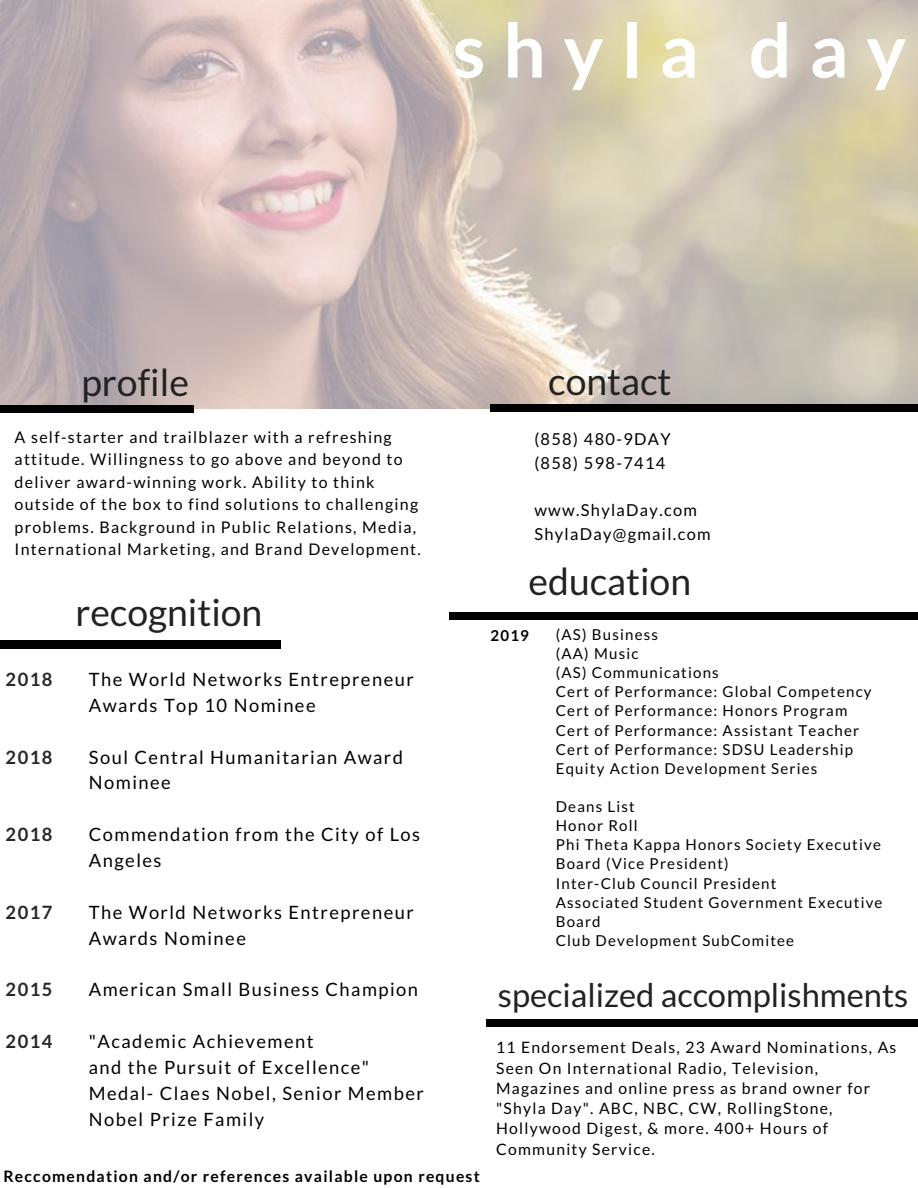
<style>
.page{position:relative;width:918px;height:1188px;background:#fff}
.page>*{position:absolute;margin:0;border:0;box-sizing:border-box;transform-origin:0 0}
.t1{font:700 74.7px "Lato";letter-spacing:.24em;color:#fff}
.t2{font:37.35px "Lato";color:#222}
.t3{font:32.7px "Lato";color:#222}
.t4{font:18.3px/25.8px "Lato";letter-spacing:.08em;color:#000}
.t5{font:700 18.3px "Lato";letter-spacing:.08em;color:#272727}
.t6{font:16.5px/23.7px "Lato";letter-spacing:.08em;color:#000}
.t7{font:16.05px/22.5px "Lato";letter-spacing:.08em;color:#000}
.t8{font:15.75px/20.2px "Lato";letter-spacing:.08em;color:#000}
.t9{font:700 15.75px "Lato";letter-spacing:.08em;color:#000}
.t10{font:15px/19.2px "Lato";letter-spacing:.08em;color:#000}
.t11{font:700 15px "Lato";color:#000}
</style>
<div class="page">
<img style="left:0;top:0;width:918px;height:408px">
<div style="left:148px;top:405px;width:46px;height:8px;background:#000"></div>
<div style="left:0;top:405px;width:150px;height:8px;background:#000"></div>
<div style="left:486px;top:1019px;width:46px;height:8px;background:#000"></div>
<div style="left:872px;top:1019px;width:46px;height:8px;background:#000"></div>
<div style="left:531px;top:1019px;width:317px;height:8px;background:#000"></div>
<div style="left:847px;top:1019px;width:26px;height:8px;background:#000"></div>
<div style="left:490px;top:404px;width:46px;height:8px;background:#000"></div>
<div style="left:892px;top:404px;width:26px;height:8px;background:#000"></div>
<div style="left:534px;top:404px;width:317px;height:8px;background:#000"></div>
<div style="left:850px;top:404px;width:43px;height:8px;background:#000"></div>
<div style="left:449px;top:612px;width:46px;height:8px;background:#000"></div>
<div style="left:911px;top:612px;width:7px;height:8px;background:#000"></div>
<div style="left:494px;top:612px;width:317px;height:8px;background:#000"></div>
<div style="left:810px;top:612px;width:103px;height:8px;background:#000"></div>
<div style="left:0;top:640px;width:50px;height:9px;background:#000"></div>
<div style="left:231px;top:640px;width:50px;height:9px;background:#000"></div>
<div style="left:48px;top:640px;width:185px;height:9px;background:#000"></div>
<h1 class="t1" style="left:453px;top:4px;width:455px">shyla day</h1>
<h2 class="t2" style="left:81px;top:359px;width:109px">profile</h2>
<h2 class="t2" style="left:548px;top:358px;width:125px">contact</h2>
<p class="t7" style="left:15px;top:425px;width:408px">A self-starter and trailblazer with a refreshing attitude. Willingness to go above and beyond to deliver award-winning work. Ability to think outside of the box to find solutions to challenging problems. Background in Public Relations, Media, International Marketing, and Brand Development.</p>
<p class="t5" style="left:6px;top:668px;width:48px">2018</p>
<p class="t5" style="left:6px;top:745px;width:48px">2018</p>
<p class="t5" style="left:6px;top:823px;width:48px">2018</p>
<p class="t5" style="left:6px;top:901px;width:48px">2017</p>
<p class="t5" style="left:6px;top:978px;width:48px">2015</p>
<p class="t5" style="left:6px;top:1030px;width:48px">2014</p>
<h2 class="t2" style="left:75px;top:589px;width:189px">recognition</h2>
<p class="t4" style="left:89px;top:666px;width:326px">The World Networks Entrepreneur<br>Awards Top 10 Nominee</p>
<p class="t4" style="left:89px;top:744px;width:316px">Soul Central Humanitarian Award<br>Nominee</p>
<p class="t4" style="left:89px;top:821px;width:333px">Commendation from the City of Los<br>Angeles</p>
<p class="t4" style="left:89px;top:899px;width:326px">The World Networks Entrepreneur<br>Awards Nominee</p>
<p class="t4" style="left:89px;top:976px;width:331px">American Small Business Champion</p>
<p class="t4" style="left:89px;top:1028px;width:337px">"Academic Achievement<br>and the Pursuit of Excellence"<br>Medal- Claes Nobel, Senior Member<br>Nobel Prize Family</p>
<p class="t9" style="left:3px;top:1166px;width:478px">Reccomendation and/or references available upon request</p>
<p class="t6" style="left:534px;top:427px;width:138px">(858) 480-9DAY (858) 598-7414</p>
<p class="t6" style="left:534px;top:498px;width:178px">www.ShylaDay.com<br>ShylaDay@gmail.com</p>
<h2 class="t2" style="left:529px;top:558px;width:164px">education</h2>
<p class="t11" style="left:490px;top:626px;width:40px">2019</p>
<p class="t10" style="left:556px;top:624px;width:317px">(AS) Business<br>(AA) Music<br>(AS) Communications<br>Cert of Performance: Global Competency<br>Cert of Performance: Honors Program<br>Cert of Performance: Assistant Teacher<br>Cert of Performance: SDSU Leadership<br>Equity Action Development Series</p>
<p class="t10" style="left:556px;top:797px;width:328px">Deans List<br>Honor Roll<br>Phi Theta Kappa Honors Society Executive<br>Board (Vice President)<br>Inter-Club Council President<br>Associated Student Government Executive<br>Board<br>Club Development SubComitee</p>
<h3 class="t3" style="left:498px;top:975px;width:412px">specialized accomplishments</h3>
<p class="t8" style="left:496px;top:1037px;width:402px">11 Endorsement Deals, 23 Award Nominations, As Seen On International Radio, Television, Magazines and online press as brand owner for "Shyla Day". ABC, NBC, CW, RollingStone, Hollywood Digest, &amp; more. 400+ Hours of Community Service.</p>
</div>
